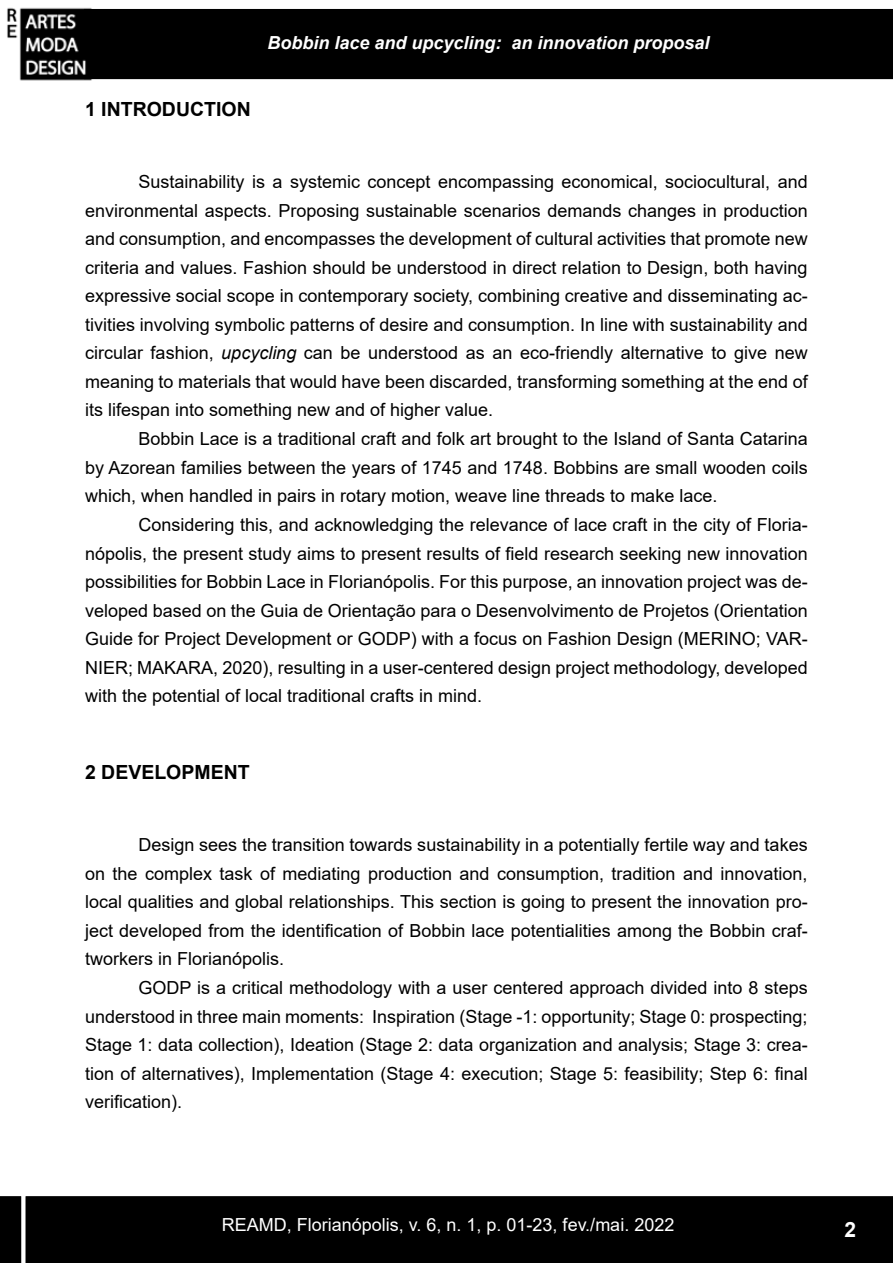
<style>
.page{position:relative;width:893px;height:1263px;background:#fff}
.page>*{position:absolute;margin:0;border:0;box-sizing:border-box;transform-origin:0 0}
.t1{font:700 21px "Arial";color:#fff}
.t2{font:700 19.5px "Arial";color:#000}
.t3{font:18px/28.5px "Arial";color:#000;text-align:justify}
.t4{font:italic 700 18px "Arial";color:#fff}
.t5{font:18px "Arial";color:#fff}
.s1{font-style:italic}
</style>
<div class="page">
<div style="left:85px;top:10px;width:807px;height:68px;background:#000"></div>
<div style="left:84px;top:9px;width:809px;height:70px;border:2px solid #000"></div>
<img style="left:7px;top:7px;width:93px;height:74px">
<div style="left:1px;top:1197px;width:891px;height:65px;background:#000"></div>
<div style="left:0;top:1196px;width:893px;height:67px;border:2px solid #000"></div>
<div style="left:21px;top:111px;width:5px;height:1152px;background:#fff"></div>
<p class="t4" style="left:267px;top:30px;width:444px">Bobbin lace and upcycling: an innovation proposal</p>
<p class="t2" style="left:85px;top:96px;width:167px">1 INTRODUCTION</p>
<p class="t3" style="left:85px;top:168px;width:724px;text-indent:53px">Sustainability is a systemic concept encompassing economical, sociocultural, and environmental aspects. Proposing sustainable scenarios demands changes in production and consumption, and encompasses the development of cultural activities that promote new criteria and values. Fashion should be understood in direct relation to Design, both having expressive social scope in contemporary society, combining creative and disseminating ac&shy;tivities involving symbolic patterns of desire and consumption. In line with sustainability and circular fashion, <span class="s1">upcycling</span> can be understood as an eco-friendly alternative to give new meaning to materials that would have been discarded, transforming something at the end of its lifespan into something new and of higher value.</p>
<p class="t3" style="left:85px;top:425px;width:724px;text-indent:53px">Bobbin Lace is a traditional craft and folk art brought to the Island of Santa Catarina by Azorean families between the years of 1745 and 1748. Bobbins are small wooden coils which, when handled in pairs in rotary motion, weave line threads to make lace.</p>
<p class="t3" style="left:85px;top:510px;width:724px;text-indent:53px">Considering this, and acknowledging the relevance of lace craft in the city of Floria&shy;nópolis, the present study aims to present results of field research seeking new innovation possibilities for Bobbin Lace in Florianópolis. For this purpose, an innovation project was de&shy;veloped based on the Guia de Orientação para o Desenvolvimento de Projetos (Orientation Guide for Project Development or GODP) with a focus on Fashion Design (MERINO; VAR-NIER; MAKARA, 2020), resulting in a user-centered design project methodology, developed with the potential of local traditional crafts in mind.</p>
<p class="t2" style="left:85px;top:758px;width:166px">2 DEVELOPMENT</p>
<p class="t3" style="left:85px;top:831px;width:724px;text-indent:53px">Design sees the transition towards sustainability in a potentially fertile way and takes on the complex task of mediating production and consumption, tradition and innovation, local qualities and global relationships. This section is going to present the innovation pro&shy;ject developed from the identification of Bobbin lace potentialities among the Bobbin craf&shy;tworkers in Florianópolis.</p>
<p class="t3" style="left:85px;top:973px;width:724px;text-indent:53px">GODP is a critical methodology with a user centered approach divided into 8 steps understood in three main moments: Inspiration (Stage -1: opportunity; Stage 0: prospecting; Stage 1: data collection), Ideation (Stage 2: data organization and analysis; Stage 3: crea&shy;tion of alternatives), Implementation (Stage 4: execution; Stage 5: feasibility; Step 6: final verification).</p>
<p class="t5" style="left:222px;top:1212px;width:454px">REAMD, Florianópolis, v. 6, n. 1, p. 01-23, fev./mai. 2022</p>
<p class="t1" style="left:845px;top:1215px;width:13px">2</p>
<p class="t4" style="left:208px;top:1217px;width:479px">REAMD, Florianópolis, v. 6, n. 1, p. 01-07, fev./ mai. 2022</p>
<p class="t1" style="left:849px;top:1211px;width:13px">2</p>
</div>
